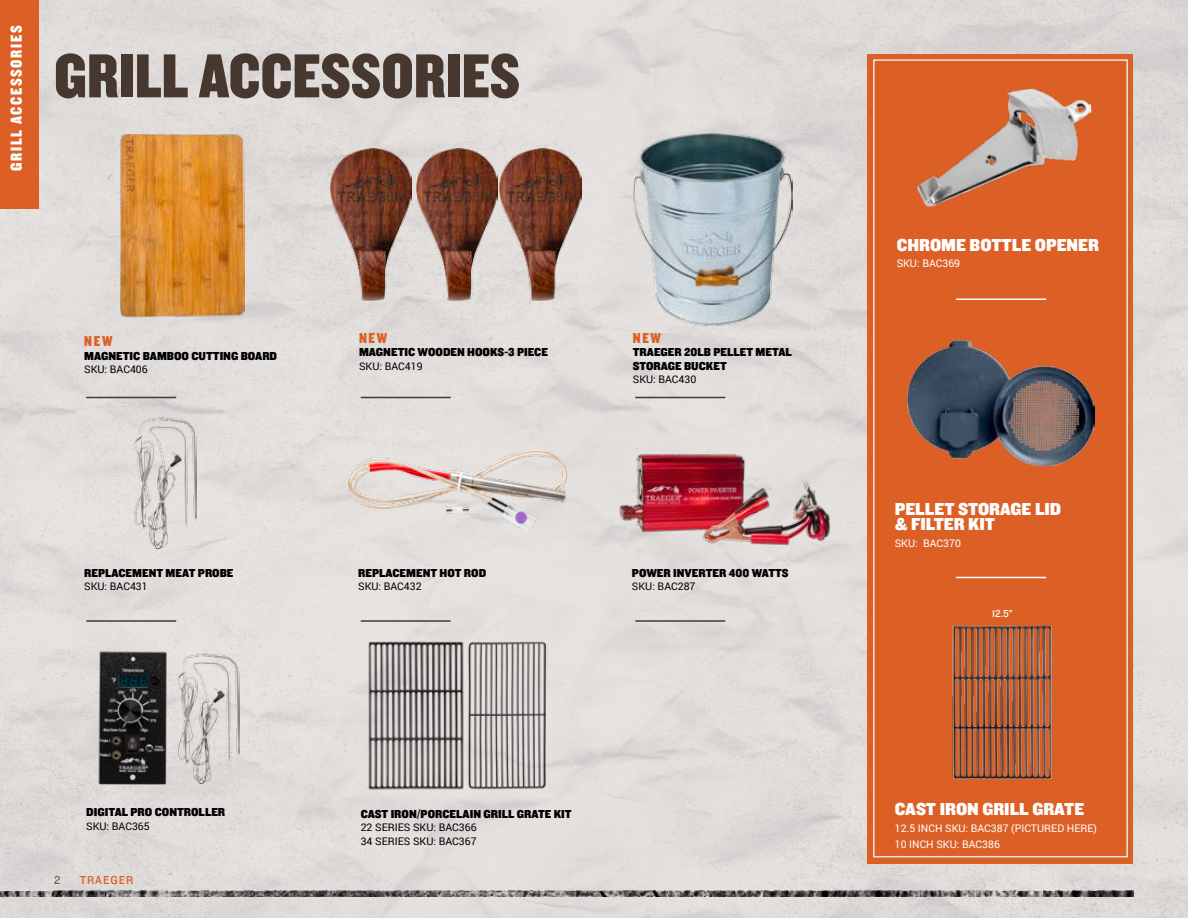
<style>
.page{position:relative;width:1188px;height:918px;background:#fff}
.page>*{position:absolute;margin:0;border:0;box-sizing:border-box;transform-origin:0 0}
.t1{font:64.5px "Knockout 70 Full Welterwt";color:#47382f}
.t2{font:18px/15.6px "Knockout 71 Full Middlewt";color:#fff}
.t3{font:16.5px "Knockout 70 Full Welterwt";letter-spacing:.1em;color:#fff}
.t4{font:15px "Knockout 70 Full Welterwt";letter-spacing:.11em;color:#dc6026}
.t5{font:12px/13.5px "Knockout 71 Full Middlewt";color:#000}
.t6{font:12px "Knockout 31 Junior Middlewt";letter-spacing:.08em;color:#dc6026}
.t7{font:12px "Knockout 31 Junior Middlewt";color:#6d625a}
.t8{font:10.5px/13.5px "Roboto";color:#000}
.t9{font:10.5px/16.5px "Roboto";color:#fff}
.t10{font:10.5px "Knockout 31 Junior Middlewt";color:#fff}
</style>
<div class="page">
<img style="left:0;top:0;width:1188px;height:918px">
<img style="left:0;top:891px;width:53px;height:6px">
<img style="left:53px;top:891px;width:1081px;height:6px">
<div style="left:868px;top:54px;width:265px;height:810px;background:#dc6026"></div>
<div style="left:873px;top:59px;width:255px;height:798px;border:2px solid #eae6e4"></div>
<div style="left:0;top:0;width:38px;height:208px;background:#dc6026"></div>
<hr style="left:86px;top:397px;width:90px;height:1px;background:#47382f">
<hr style="left:361px;top:397px;width:90px;height:1px;background:#47382f">
<hr style="left:86px;top:620px;width:90px;height:2px;background:#47382f">
<hr style="left:361px;top:620px;width:90px;height:2px;background:#47382f">
<hr style="left:635px;top:620px;width:90px;height:2px;background:#47382f">
<hr style="left:635px;top:397px;width:90px;height:1px;background:#47382f">
<hr style="left:956px;top:299px;width:90px;height:1px;background:#fff">
<img style="left:917px;top:88px;width:175px;height:119px">
<hr style="left:956px;top:577px;width:90px;height:1px;background:#fff">
<img style="left:952px;top:625px;width:101px;height:155px">
<img style="left:366px;top:624px;width:182px;height:170px">
<img style="left:130px;top:414px;width:67px;height:136px">
<img style="left:96px;top:649px;width:143px;height:136px">
<img style="left:348px;top:451px;width:219px;height:80px">
<img style="left:616px;top:451px;width:219px;height:97px">
<img style="left:908px;top:340px;width:187px;height:125px">
<h3 class="t3" style="left:6px;top:171px;width:147px;rotate:-90deg">GRILL ACCESSORIES</h3>
<h1 class="t1" style="left:54px;top:34px;width:468px">GRILL ACCESSORIES</h1>
<p class="t4" style="left:84px;top:332px;width:30px">NEW</p>
<p class="t5" style="left:84px;top:349px;width:194px">MAGNETIC BAMBOO CUTTING BOARD</p>
<p class="t8" style="left:84px;top:363px;width:65px">SKU: BAC406</p>
<p class="t4" style="left:359px;top:328px;width:30px">NEW</p>
<p class="t5" style="left:359px;top:345px;width:190px">MAGNETIC WOODEN HOOKS-3 PIECE</p>
<p class="t8" style="left:359px;top:359px;width:65px">SKU: BAC419</p>
<p class="t5" style="left:84px;top:565px;width:151px">REPLACEMENT MEAT PROBE</p>
<p class="t8" style="left:84px;top:579px;width:65px">SKU: BAC431</p>
<p class="t5" style="left:358px;top:565px;width:130px">REPLACEMENT HOT ROD</p>
<p class="t8" style="left:358px;top:579px;width:65px">SKU: BAC432</p>
<p class="t4" style="left:633px;top:328px;width:30px">NEW</p>
<p class="t5" style="left:633px;top:345px;width:161px">TRAEGER 20LB PELLET METAL<br>STORAGE BUCKET</p>
<p class="t8" style="left:633px;top:372px;width:65px">SKU: BAC430</p>
<p class="t5" style="left:632px;top:565px;width:158px">POWER INVERTER 400 WATTS</p>
<p class="t8" style="left:632px;top:579px;width:65px">SKU: BAC287</p>
<p class="t5" style="left:86px;top:805px;width:141px">DIGITAL PRO CONTROLLER</p>
<p class="t8" style="left:86px;top:819px;width:65px">SKU: BAC365</p>
<p class="t7" style="left:54px;top:872px;width:8px">2</p>
<p class="t6" style="left:80px;top:872px;width:55px">TRAEGER</p>
<p class="t5" style="left:361px;top:807px;width:212px">CAST IRON/PORCELAIN GRILL GRATE KIT</p>
<p class="t8" style="left:361px;top:821px;width:117px">22 SERIES SKU: BAC366<br>34 SERIES SKU: BAC367</p>
<h2 class="t2" style="left:897px;top:236px;width:204px">CHROME BOTTLE OPENER</h2>
<p class="t9" style="left:897px;top:255px;width:65px">SKU: BAC369</p>
<h2 class="t2" style="left:895px;top:500px;width:168px">PELLET STORAGE LID &amp; FILTER KIT</h2>
<p class="t9" style="left:895px;top:534px;width:68px">SKU: BAC370</p>
<p class="t10" style="left:992px;top:606px;width:22px">12.5"</p>
<h2 class="t2" style="left:895px;top:801px;width:191px">CAST IRON GRILL GRATE</h2>
<p class="t9" style="left:895px;top:819px;width:204px">12.5 INCH SKU: BAC387 (PICTURED HERE)<br>10 INCH SKU: BAC386</p>
</div>
